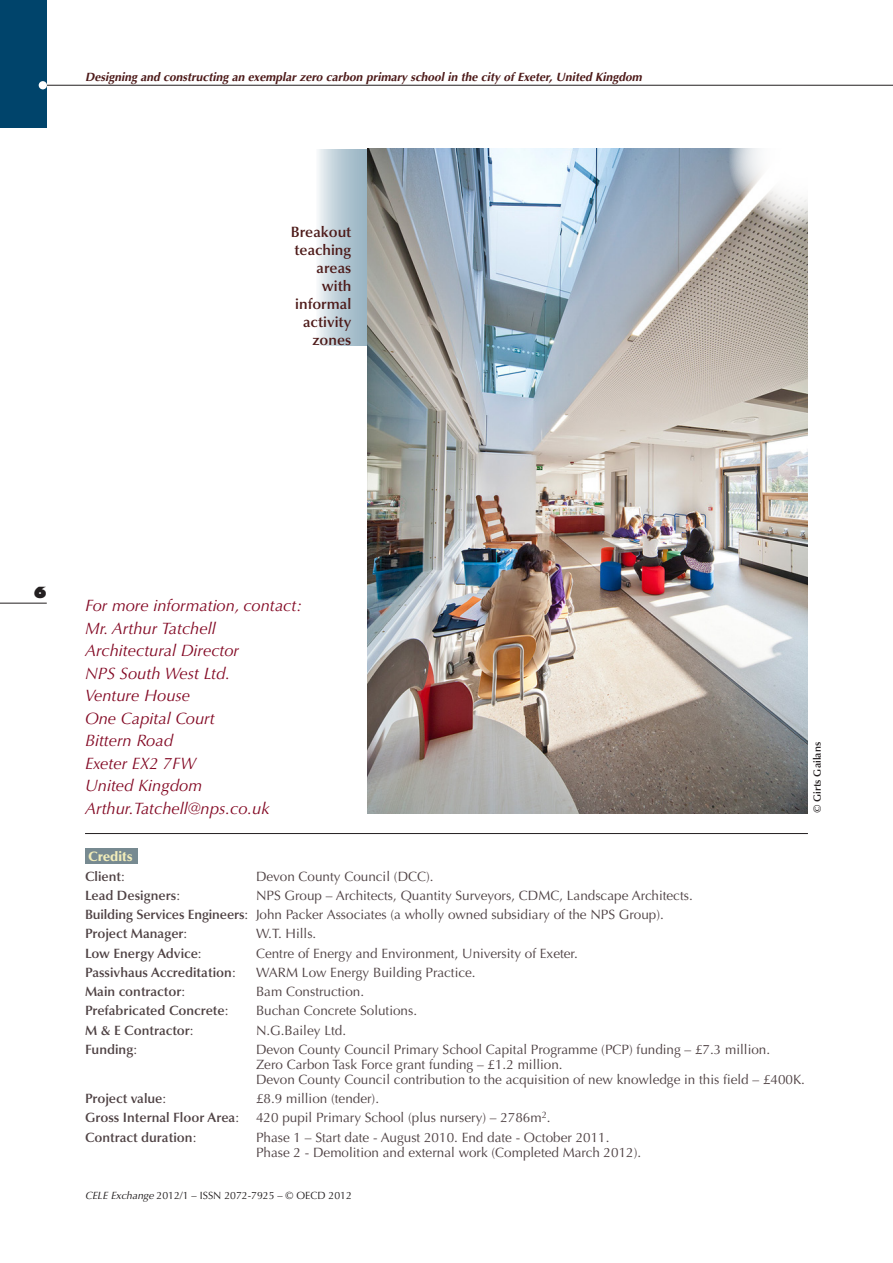
<style>
.page{position:relative;width:893px;height:1263px;background:#fff}
.page>*{position:absolute;margin:0;border:0;box-sizing:border-box;transform-origin:0 0}
._7-info_end_of_artic{font:italic 16.5px "Optima";color:#830924}
._3-Bodytext{font:600 15px/18px "Optima";color:#4d1a19;text-align:center}
.t1{font:800 15px "Gill Sans";color:#231f20}
._7-info_end_of_artic-2{font:13.5px "Optima";color:#4e4143}
._7-info_end_of_artic-3{font:600 13.5px "Optima";color:#4e4143}
._7-info_end_of_artic-4{font:900 13.5px "Optima";color:#f2edba}
.t2{font:italic 700 12px "Optima";color:#4d1a19}
.t3{font:10.5px "Optima";color:#231f20}
._3-Bodytext-2{font:600 10.5px "Optima";color:#231f20}
.s1{font-weight:400}
.s2{font-weight:600}
.s3{font-style:italic}
</style>
<div class="page">
<hr style="left:0;top:85px;width:893px;height:1px;background:#231f20">
<div style="left:0;top:0;width:47px;height:128px;background:#00446b"></div>
<hr style="left:0;top:603px;width:47px;height:1px;background:#231f20">
<div style="left:39px;top:81px;width:8px;height:8px;background:#fff;border-radius:50%"></div>
<div style="left:85px;top:848px;width:53px;height:16px;background:#778a91"></div>
<svg style="left:318px;top:149px;width:50px;height:196px;background:#bbcdd7"></svg>
<hr style="left:85px;top:833px;width:723px;height:1px;background:#231f20">
<img style="left:368px;top:149px;width:440px;height:664px">
<svg style="left:728px;top:85px;width:144px;height:144px"></svg>
<p class="t2" style="left:85px;top:70px;width:558px">Designing and constructing an exemplar zero carbon primary school in the city of Exeter, United Kingdom</p>
<p class="_3-Bodytext" style="left:291px;top:223px;width:62px">Breakout</p>
<p class="_3-Bodytext" style="left:295px;top:241px;width:58px">teaching</p>
<p class="_3-Bodytext" style="left:317px;top:259px;width:36px">areas with</p>
<p class="_3-Bodytext" style="left:295px;top:295px;width:58px">informal</p>
<p class="_3-Bodytext" style="left:303px;top:313px;width:50px">activity</p>
<p class="_3-Bodytext" style="left:313px;top:331px;width:40px">zones</p>
<p class="t1" style="left:34px;top:583px;width:14px">6</p>
<p class="_7-info_end_of_artic" style="left:85px;top:596px;width:218px">For more information, contact:</p>
<p class="_7-info_end_of_artic" style="left:85px;top:618px;width:132px">Mr. Arthur Tatchell</p>
<p class="_7-info_end_of_artic" style="left:85px;top:641px;width:156px">Architectural Director</p>
<p class="_7-info_end_of_artic" style="left:85px;top:663px;width:147px">NPS South West Ltd.</p>
<p class="_7-info_end_of_artic" style="left:85px;top:686px;width:107px">Venture House</p>
<p class="_7-info_end_of_artic" style="left:85px;top:708px;width:131px">One Capital Court</p>
<p class="_7-info_end_of_artic" style="left:85px;top:731px;width:90px">Bittern Road</p>
<p class="_7-info_end_of_artic" style="left:85px;top:753px;width:112px">Exeter EX2 7FW</p>
<p class="_7-info_end_of_artic" style="left:85px;top:776px;width:119px">United Kingdom</p>
<p class="_7-info_end_of_artic" style="left:85px;top:798px;width:186px">Arthur.Tatchell@nps.co.uk</p>
<p class="_7-info_end_of_artic-4" style="left:88px;top:849px;width:46px">Credits</p>
<p class="_7-info_end_of_artic-3" style="left:85px;top:868px;width:41px">Client<span class="s1">:</span></p>
<p class="_7-info_end_of_artic-2" style="left:256px;top:868px;width:179px">Devon County Council (DCC).</p>
<p class="_7-info_end_of_artic-3" style="left:85px;top:887px;width:97px">Lead Designers<span class="s1">:</span></p>
<p class="_7-info_end_of_artic-2" style="left:256px;top:887px;width:438px">NPS Group – Architects, Quantity Surveyors, CDMC, Landscape Architects.</p>
<p class="_7-info_end_of_artic-2" style="left:85px;top:907px;width:580px"><span class="s2">Building Services Engineers</span>: John Packer Associates (a wholly owned subsidiary of the NPS Group).</p>
<p class="_7-info_end_of_artic-3" style="left:85px;top:926px;width:104px">Project Manager<span class="s1">:</span></p>
<p class="_7-info_end_of_artic-2" style="left:256px;top:926px;width:62px">W.T. Hills.</p>
<p class="_7-info_end_of_artic-3" style="left:85px;top:945px;width:118px">Low Energy Advice<span class="s1">:</span></p>
<p class="_7-info_end_of_artic-2" style="left:256px;top:945px;width:323px">Centre of Energy and Environment, University of Exeter.</p>
<p class="_7-info_end_of_artic-3" style="left:85px;top:964px;width:152px">Passivhaus Accreditation<span class="s1">:</span></p>
<p class="_7-info_end_of_artic-2" style="left:256px;top:964px;width:221px">WARM Low Energy Building Practice.</p>
<p class="_7-info_end_of_artic-3" style="left:85px;top:984px;width:102px">Main contractor<span class="s1">:</span></p>
<p class="_7-info_end_of_artic-2" style="left:256px;top:984px;width:110px">Bam Construction.</p>
<p class="_7-info_end_of_artic-3" style="left:85px;top:1003px;width:145px">Prefabricated Concrete<span class="s1">:</span></p>
<p class="_7-info_end_of_artic-2" style="left:256px;top:1003px;width:163px">Buchan Concrete Solutions.</p>
<p class="_7-info_end_of_artic-3" style="left:85px;top:1022px;width:110px">M &amp; E Contractor<span class="s1">:</span></p>
<p class="_7-info_end_of_artic-2" style="left:256px;top:1022px;width:92px">N.G.Bailey Ltd.</p>
<p class="_7-info_end_of_artic-3" style="left:85px;top:1041px;width:54px">Funding<span class="s1">:</span></p>
<p class="_7-info_end_of_artic-2" style="left:256px;top:1041px;width:516px">Devon County Council Primary School Capital Programme (PCP) funding – £7.3 million.</p>
<p class="_7-info_end_of_artic-2" style="left:256px;top:1056px;width:308px">Zero Carbon Task Force grant funding – £1.2 million.</p>
<p class="_7-info_end_of_artic-2" style="left:256px;top:1071px;width:550px">Devon County Council contribution to the acquisition of new knowledge in this field – £400K.</p>
<p class="_7-info_end_of_artic-3" style="left:85px;top:1091px;width:83px">Project value<span class="s1">:</span></p>
<p class="_7-info_end_of_artic-2" style="left:256px;top:1091px;width:125px">£8.9 million (tender).</p>
<p class="_7-info_end_of_artic-3" style="left:85px;top:1110px;width:156px">Gross Internal Floor Area<span class="s1">:</span></p>
<p class="_7-info_end_of_artic-2" style="left:256px;top:1110px;width:296px">420 pupil Primary School (plus nursery) – 2786m<sup>2</sup>.</p>
<p class="_7-info_end_of_artic-3" style="left:85px;top:1129px;width:113px">Contract duration<span class="s1">:</span></p>
<p class="_7-info_end_of_artic-2" style="left:256px;top:1129px;width:355px">Phase 1 – Start date - August 2010. End date - October 2011.</p>
<p class="_7-info_end_of_artic-2" style="left:256px;top:1144px;width:387px">Phase 2 - Demolition and external work (Completed March 2012).</p>
<p class="_3-Bodytext-2" style="left:811px;top:813px;width:73px;rotate:-90deg">© Girts Gailans</p>
<p class="t3" style="left:85px;top:1189px;width:268px"><span class="s3">CELE Exchange</span> 2012/1 – ISSN 2072-7925 – © OECD 2012</p>
</div>
